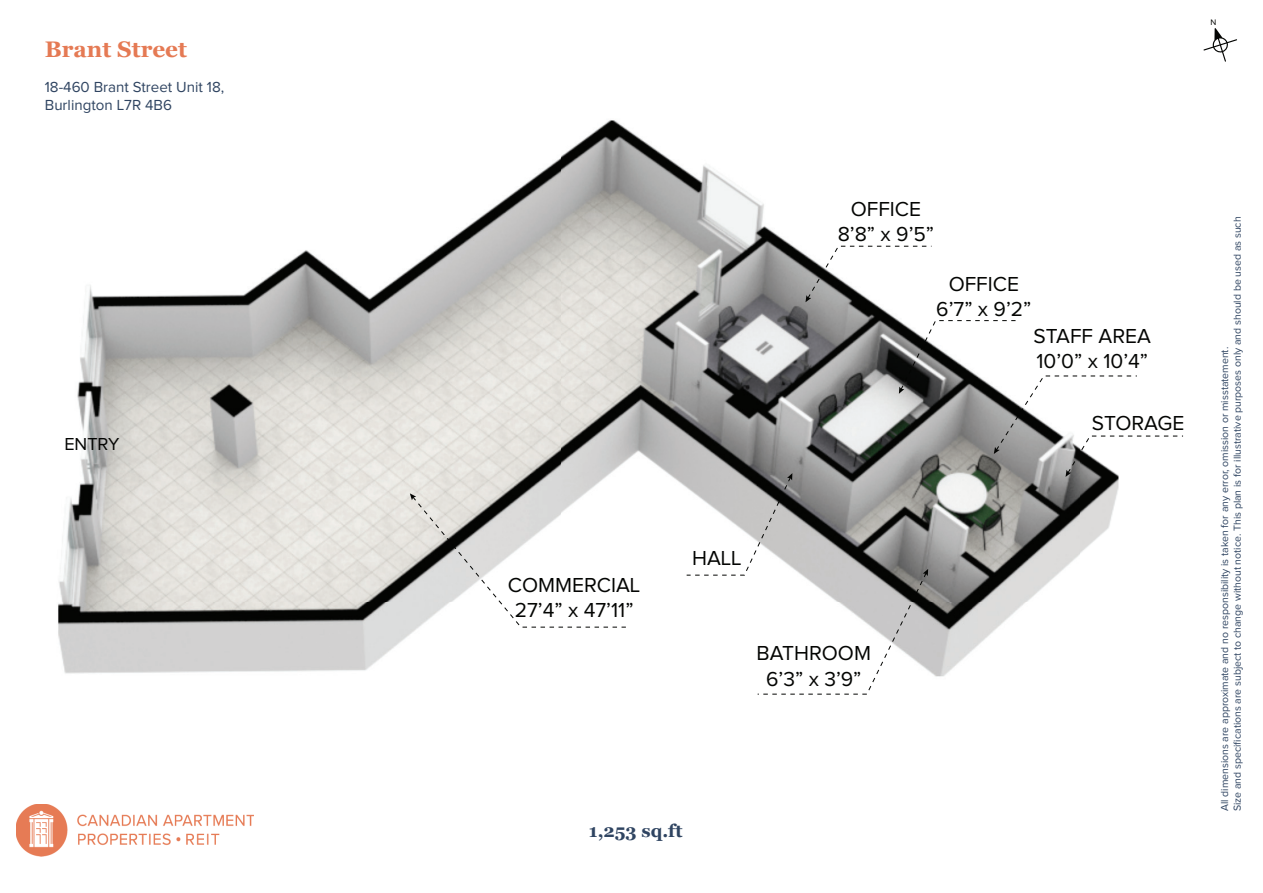
<style>
.page{position:relative;width:1263px;height:893px;background:#fff}
.page>*{position:absolute;margin:0;border:0;box-sizing:border-box;transform-origin:0 0}
.t1{font:700 22.5px "Georgia";color:#e57a54}
.t2{font:21px/25.2px "Proxima Nova";color:#040503;text-align:center}
.t3{font:700 18px "Georgia";color:#2f4461}
.t4{font:18px "Proxima Nova";color:#040503}
.t5{font:15.15px/18.1px "Proxima Nova";color:#2f4461}
.t6{font:10.5px/12.6px "Proxima Nova";color:#2f4461}
.t7{font:8.4px "Proxima Nova";color:#040503}
</style>
<div class="page">
<img style="left:59px;top:120px;width:840px;height:482px">
<img style="left:58px;top:602px;width:360px;height:72px">
<img style="left:16px;top:804px;width:238px;height:52px">
<svg style="left:410px;top:493px;width:217px;height:135px"></svg>
<svg style="left:805px;top:245px;width:127px;height:57px"></svg>
<svg style="left:686px;top:320px;width:497px;height:375px"></svg>
<svg style="left:1203px;top:28px;width:34px;height:34px"></svg>
<h1 class="t1" style="left:45px;top:35px;width:144px">Brant Street</h1>
<h3 class="t5" style="left:45px;top:78px;width:181px">18-460 Brant Street Unit 18,<br>Burlington L7R 4B6</h3>
<h3 class="t4" style="left:64px;top:434px;width:57px">ENTRY</h3>
<p class="t7" style="left:1210px;top:17px;width:7px">N</p>
<h2 class="t2" style="left:508px;top:573px;width:134px">COMMERCIAL<br>27’4” x 47’11”</h2>
<h2 class="t2" style="left:838px;top:197px;width:98px">OFFICE<br>8’8” x 9’5”</h2>
<h2 class="t2" style="left:936px;top:271px;width:97px">OFFICE<br>6’7” x 9’2”</h2>
<h2 class="t2" style="left:1033px;top:324px;width:119px;text-align:left">STAFF AREA<br>10’0” x 10’4”</h2>
<h2 class="t2" style="left:1092px;top:411px;width:94px">STORAGE</h2>
<h2 class="t2" style="left:692px;top:546px;width:51px">HALL</h2>
<h2 class="t2" style="left:756px;top:641px;width:116px">BATHROOM<br>6’3” x 3’9”</h2>
<h3 class="t3" style="left:589px;top:820px;width:95px">1,253 sq.ft</h3>
<p class="t6" style="left:1218px;top:811px;width:596px;rotate:-90deg">All dimensions are approximate and no responsibility is taken for any error, omission or misstatement.<br>Size and specifications are subject to change without notice. This plan is for illustrative purposes only and should be used as such</p>
</div>
